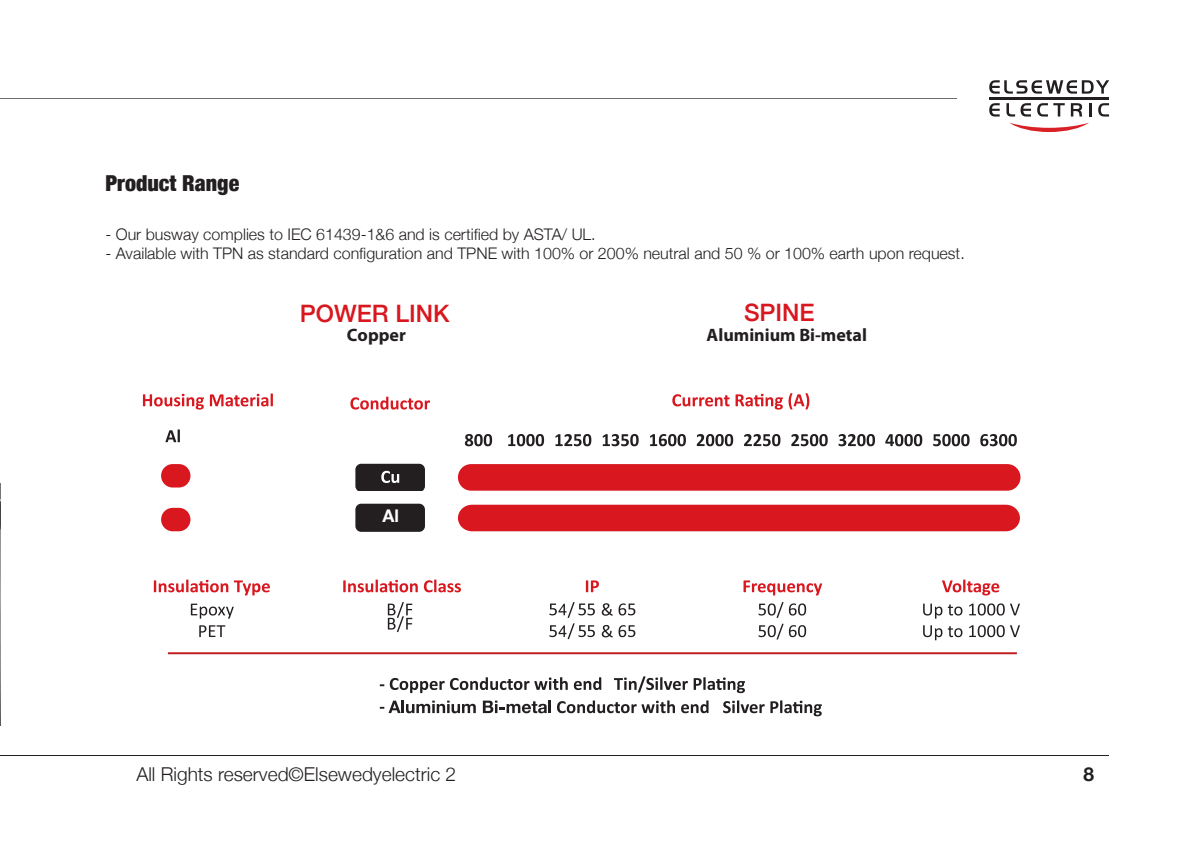
<style>
.page{position:relative;width:1191px;height:842px;background:#fff}
.page>*{position:absolute;margin:0;border:0;box-sizing:border-box;transform-origin:0 0}
.t1{font:500 24px "Helvetica Neue";color:#d8171f}
.t2{font:900 condensed 22px "Helvetica Neue";color:#231f20}
.t3{font:300 19.2px "Helvetica Neue";color:#231f20}
.t4{font:700 19.2px "Helvetica Neue";color:#231f20}
.t5{font:700 18px "Myriad Pro";color:#231f20}
.t6{font:700 17.4px "Helvetica Neue";color:#fff}
.t7{font:300 16px "Helvetica Neue";color:#231f20}
</style>
<div class="page">
<hr style="left:0;top:755px;width:1108px;height:1px;background:#231f20">
<img style="left:0;top:483px;width:1px;height:243px">
<svg style="left:143px;top:394px;width:61px;height:16px"></svg>
<svg style="left:210px;top:393px;width:63px;height:13px"></svg>
<svg style="left:672px;top:393px;width:137px;height:17px"></svg>
<svg style="left:355px;top:464px;width:70px;height:27px;background:#312d2e"></svg>
<div style="left:458px;top:505px;width:562px;height:26px;background:#d8171f"></div>
<div style="left:458px;top:464px;width:562px;height:27px;background:#d8171f;border-radius:13px"></div>
<div style="left:161px;top:508px;width:29px;height:23px;background:#d8171f;border-radius:12px"></div>
<div style="left:161px;top:464px;width:29px;height:23px;background:#d8171f;border-radius:12px"></div>
<svg style="left:165px;top:429px;width:15px;height:13px"></svg>
<svg style="left:465px;top:434px;width:27px;height:12px"></svg>
<svg style="left:508px;top:434px;width:36px;height:12px"></svg>
<svg style="left:555px;top:434px;width:36px;height:12px"></svg>
<svg style="left:603px;top:434px;width:35px;height:12px"></svg>
<svg style="left:650px;top:434px;width:36px;height:12px"></svg>
<svg style="left:697px;top:434px;width:36px;height:12px"></svg>
<svg style="left:744px;top:434px;width:36px;height:12px"></svg>
<svg style="left:791px;top:434px;width:36px;height:12px"></svg>
<svg style="left:838px;top:434px;width:37px;height:12px"></svg>
<svg style="left:885px;top:434px;width:37px;height:12px"></svg>
<svg style="left:933px;top:434px;width:36px;height:12px"></svg>
<svg style="left:980px;top:434px;width:36px;height:12px"></svg>
<svg style="left:350px;top:397px;width:80px;height:13px"></svg>
<div style="left:355px;top:504px;width:70px;height:28px;background:#231f20;border-radius:6px"></div>
<svg style="left:154px;top:579px;width:74px;height:13px"></svg>
<svg style="left:234px;top:580px;width:36px;height:15px"></svg>
<svg style="left:191px;top:604px;width:43px;height:15px"></svg>
<svg style="left:199px;top:625px;width:26px;height:12px"></svg>
<svg style="left:343px;top:579px;width:75px;height:13px"></svg>
<svg style="left:424px;top:579px;width:37px;height:13px"></svg>
<svg style="left:586px;top:580px;width:13px;height:12px"></svg>
<svg style="left:743px;top:580px;width:79px;height:15px"></svg>
<svg style="left:758px;top:602px;width:25px;height:16px"></svg>
<svg style="left:789px;top:603px;width:17px;height:12px"></svg>
<svg style="left:758px;top:624px;width:25px;height:15px"></svg>
<svg style="left:789px;top:625px;width:17px;height:12px"></svg>
<svg style="left:942px;top:579px;width:57px;height:16px"></svg>
<svg style="left:923px;top:604px;width:39px;height:15px"></svg>
<svg style="left:969px;top:603px;width:35px;height:12px"></svg>
<svg style="left:1010px;top:604px;width:10px;height:11px"></svg>
<svg style="left:923px;top:625px;width:39px;height:15px"></svg>
<svg style="left:969px;top:625px;width:35px;height:12px"></svg>
<svg style="left:1010px;top:625px;width:10px;height:12px"></svg>
<hr style="left:168px;top:652px;width:849px;height:2px;background:#c12025">
<svg style="left:390px;top:678px;width:54px;height:15px"></svg>
<svg style="left:450px;top:677px;width:118px;height:13px"></svg>
<svg style="left:574px;top:677px;width:27px;height:13px"></svg>
<svg style="left:614px;top:676px;width:131px;height:17px"></svg>
<svg style="left:557px;top:700px;width:118px;height:13px"></svg>
<svg style="left:681px;top:700px;width:27px;height:13px"></svg>
<svg style="left:723px;top:700px;width:41px;height:13px"></svg>
<svg style="left:770px;top:700px;width:52px;height:16px"></svg>
<svg style="left:388px;top:602px;width:24px;height:30px"></svg>
<svg style="left:380px;top:701px;width:96px;height:12px"></svg>
<svg style="left:483px;top:701px;width:68px;height:12px"></svg>
<svg style="left:602px;top:603px;width:10px;height:13px"></svg>
<svg style="left:618px;top:603px;width:17px;height:12px"></svg>
<svg style="left:602px;top:625px;width:10px;height:12px"></svg>
<svg style="left:618px;top:625px;width:17px;height:12px"></svg>
<svg style="left:549px;top:602px;width:46px;height:37px"></svg>
<hr style="left:0;top:98px;width:957px;height:1px;background:#6d6e71">
<svg style="left:1010px;top:123px;width:79px;height:9px"></svg>
<svg style="left:1006px;top:103px;width:25px;height:14px"></svg>
<svg style="left:989px;top:103px;width:10px;height:14px"></svg>
<svg style="left:1098px;top:103px;width:11px;height:14px"></svg>
<svg style="left:1089px;top:103px;width:2px;height:14px"></svg>
<svg style="left:1070px;top:103px;width:12px;height:14px"></svg>
<svg style="left:1037px;top:103px;width:27px;height:14px"></svg>
<svg style="left:989px;top:80px;width:120px;height:14px"></svg>
<hr style="left:989px;top:97px;width:120px;height:2px;background:#231f20">
<h2 class="t2" style="left:105px;top:165px;width:135px">Product Range</h2>
<p class="t7" style="left:105px;top:221px;width:491px">- Our busway complies to IEC 61439-1&amp;6 and is certified by ASTA/ UL.</p>
<p class="t7" style="left:105px;top:241px;width:860px">- Available with TPN as standard configuration and TPNE with 100% or 200% neutral and 50 % or 100% earth upon request.</p>
<h1 class="t1" style="left:300px;top:294px;width:151px">POWER LINK</h1>
<p class="t5" style="left:347px;top:323px;width:60px">Copper</p>
<p class="t6" style="left:382px;top:502px;width:18px">Al</p>
<h1 class="t1" style="left:744px;top:293px;width:72px">SPINE</h1>
<p class="t5" style="left:706px;top:323px;width:162px">Aluminium Bi-metal</p>
<p class="t3" style="left:136px;top:758px;width:321px">All Rights reserved©Elsewedyelectric 2</p>
<p class="t4" style="left:1083px;top:759px;width:12px">8</p>
</div>
